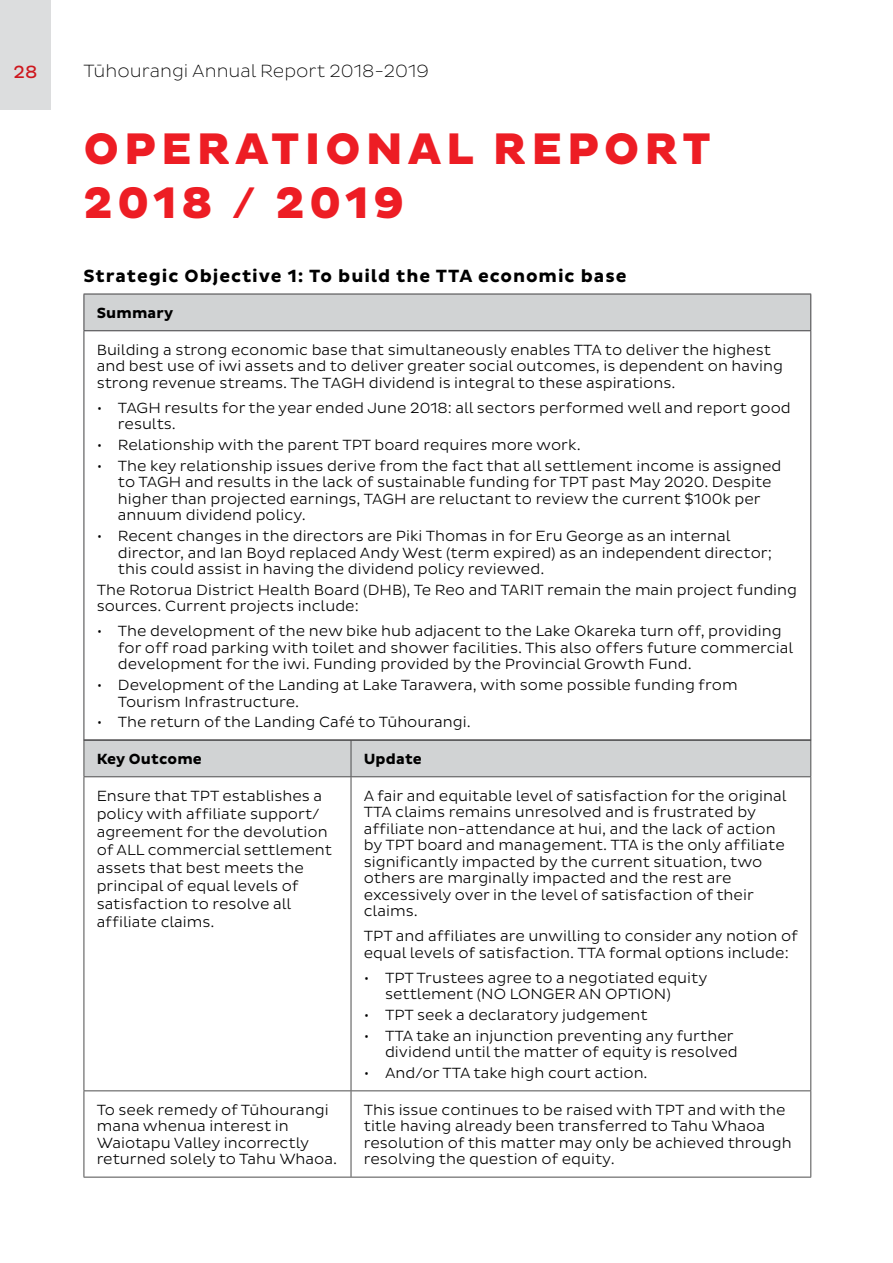
<style>
.page{position:relative;width:893px;height:1263px;background:#fff}
.page>*{position:absolute;margin:0;border:0;box-sizing:border-box;transform-origin:0 0}
.t1{font:800 45px/54px "Pluto Sans";letter-spacing:.115em;color:#ed1d24}
.t2{font:700 18px "Pluto Sans";letter-spacing:.05em;color:#000}
.t3{font:200 18px "Pluto Sans";color:#000}
.t4{font:18px "Pluto Sans";color:#ce171e}
.t5{font:300 15px/16.5px "Pluto Sans";color:#000}
.t6{font:700 15px "Pluto Sans";letter-spacing:.01em;color:#000}
</style>
<div class="page">
<div style="left:85px;top:741px;width:725px;height:35px;background:#d1d3d4"></div>
<hr style="left:84px;top:740px;width:1px;height:36px;background:#4d4d4d">
<hr style="left:351px;top:740px;width:1px;height:36px;background:#4d4d4d">
<hr style="left:810px;top:740px;width:1px;height:36px;background:#4d4d4d">
<hr style="left:84px;top:776px;width:267px;height:1px;background:#4d4d4d">
<hr style="left:84px;top:777px;width:1px;height:313px;background:#4d4d4d">
<hr style="left:351px;top:776px;width:460px;height:1px;background:#4d4d4d">
<hr style="left:351px;top:777px;width:1px;height:313px;background:#4d4d4d">
<hr style="left:810px;top:777px;width:1px;height:313px;background:#4d4d4d">
<hr style="left:84px;top:1090px;width:267px;height:1px;background:#4d4d4d">
<hr style="left:84px;top:1091px;width:1px;height:86px;background:#4d4d4d">
<hr style="left:351px;top:1090px;width:460px;height:1px;background:#4d4d4d">
<hr style="left:351px;top:1091px;width:1px;height:86px;background:#4d4d4d">
<hr style="left:810px;top:1091px;width:1px;height:86px;background:#4d4d4d">
<hr style="left:84px;top:1177px;width:267px;height:1px;background:#4d4d4d">
<hr style="left:351px;top:1177px;width:460px;height:1px;background:#4d4d4d">
<div style="left:84px;top:294px;width:727px;height:37px;background:#d1d3d4"></div>
<hr style="left:84px;top:294px;width:727px;height:1px;background:#414042">
<hr style="left:84px;top:294px;width:1px;height:36px;background:#414042">
<hr style="left:810px;top:294px;width:1px;height:36px;background:#414042">
<hr style="left:84px;top:330px;width:727px;height:1px;background:#414042">
<hr style="left:84px;top:331px;width:1px;height:409px;background:#414042">
<hr style="left:810px;top:331px;width:1px;height:409px;background:#414042">
<hr style="left:84px;top:740px;width:727px;height:1px;background:#414042">
<div style="left:0;top:0;width:51px;height:109px;background:#dcddde"></div>
<p class="t4" style="left:14px;top:61px;width:25px">28</p>
<p class="t3" style="left:84px;top:61px;width:347px">Tūhourangi Annual Report 2018-2019</p>
<h1 class="t1" style="left:84px;top:123px;width:629px">OPERATIONAL REPORT<br>2018 / 2019</h1>
<p class="t2" style="left:84px;top:265px;width:544px">Strategic Objective 1: To build the TTA economic base</p>
<p class="t6" style="left:97px;top:304px;width:78px">Summary</p>
<p class="t5" style="left:97px;top:342px;width:688px">Building a strong economic base that simultaneously enables TTA to deliver the highest and best use of iwi assets and to deliver greater social outcomes, is dependent on having strong revenue streams. The TAGH dividend is integral to these aspirations.</p>
<p class="t5" style="left:118px;top:400px;width:674px;text-indent:-21px">• TAGH results for the year ended June 2018: all sectors performed well and report good results.</p>
<p class="t5" style="left:97px;top:437px;width:485px">• Relationship with the parent TPT board requires more work.</p>
<p class="t5" style="left:118px;top:458px;width:665px;text-indent:-21px">• The key relationship issues derive from the fact that all settlement income is assigned to TAGH and results in the lack of sustainable funding for TPT past May 2020. Despite higher than projected earnings, TAGH are reluctant to review the current $100k per annuum dividend policy.</p>
<p class="t5" style="left:118px;top:528px;width:656px;text-indent:-21px">• Recent changes in the directors are Piki Thomas in for Eru George as an internal director, and Ian Boyd replaced Andy West (term expired) as an independent director; this could assist in having the dividend policy reviewed.</p>
<p class="t5" style="left:97px;top:582px;width:702px">The Rotorua District Health Board (DHB), Te Reo and TARIT remain the main project funding sources. Current projects include:</p>
<p class="t5" style="left:118px;top:623px;width:677px;text-indent:-21px">• The development of the new bike hub adjacent to the Lake Okareka turn off, providing for off road parking with toilet and shower facilities. This also offers future commercial development for the iwi. Funding provided by the Provincial Growth Fund.</p>
<p class="t5" style="left:118px;top:677px;width:621px;text-indent:-21px">• Development of the Landing at Lake Tarawera, with some possible funding from<br>Tourism Infrastructure.</p>
<p class="t5" style="left:97px;top:714px;width:376px">• The return of the Landing Café to Tūhourangi.</p>
<p class="t6" style="left:97px;top:750px;width:107px">Key Outcome</p>
<p class="t6" style="left:364px;top:750px;width:60px">Update</p>
<p class="t5" style="left:97px;top:787px;width:237px;line-height:18px">Ensure that TPT establishes a policy with affiliate support/ agreement for the devolution of ALL commercial settlement assets that best meets the principal of equal levels of satisfaction to resolve all affiliate claims.</p>
<p class="t5" style="left:364px;top:787px;width:424px">A fair and equitable level of satisfaction for the original TTA claims remains unresolved and is frustrated by affiliate non-attendance at hui, and the lack of action by TPT board and management. TTA is the only affiliate significantly impacted by the current situation, two others are marginally impacted and the rest are excessively over in the level of satisfaction of their claims.</p>
<p class="t5" style="left:364px;top:928px;width:436px">TPT and affiliates are unwilling to consider any notion of equal levels of satisfaction. TTA formal options include:</p>
<p class="t5" style="left:385px;top:970px;width:324px;text-indent:-21px">• TPT Trustees agree to a negotiated equity settlement (NO LONGER AN OPTION)</p>
<p class="t5" style="left:364px;top:1007px;width:285px">• TPT seek a declaratory judgement</p>
<p class="t5" style="left:364px;top:1027px;width:376px;text-align:right">• TTA take an injunction preventing any further dividend until the matter of equity is resolved</p>
<p class="t5" style="left:364px;top:1065px;width:285px">• And/or TTA take high court action.</p>
<p class="t5" style="left:97px;top:1102px;width:242px">To seek remedy of Tūhourangi mana whenua interest in<br>Waiotapu Valley incorrectly returned solely to Tahu Whaoa.</p>
<p class="t5" style="left:364px;top:1102px;width:429px">This issue continues to be raised with TPT and with the title having already been transferred to Tahu Whaoa resolution of this matter may only be achieved through resolving the question of equity.</p>
</div>
